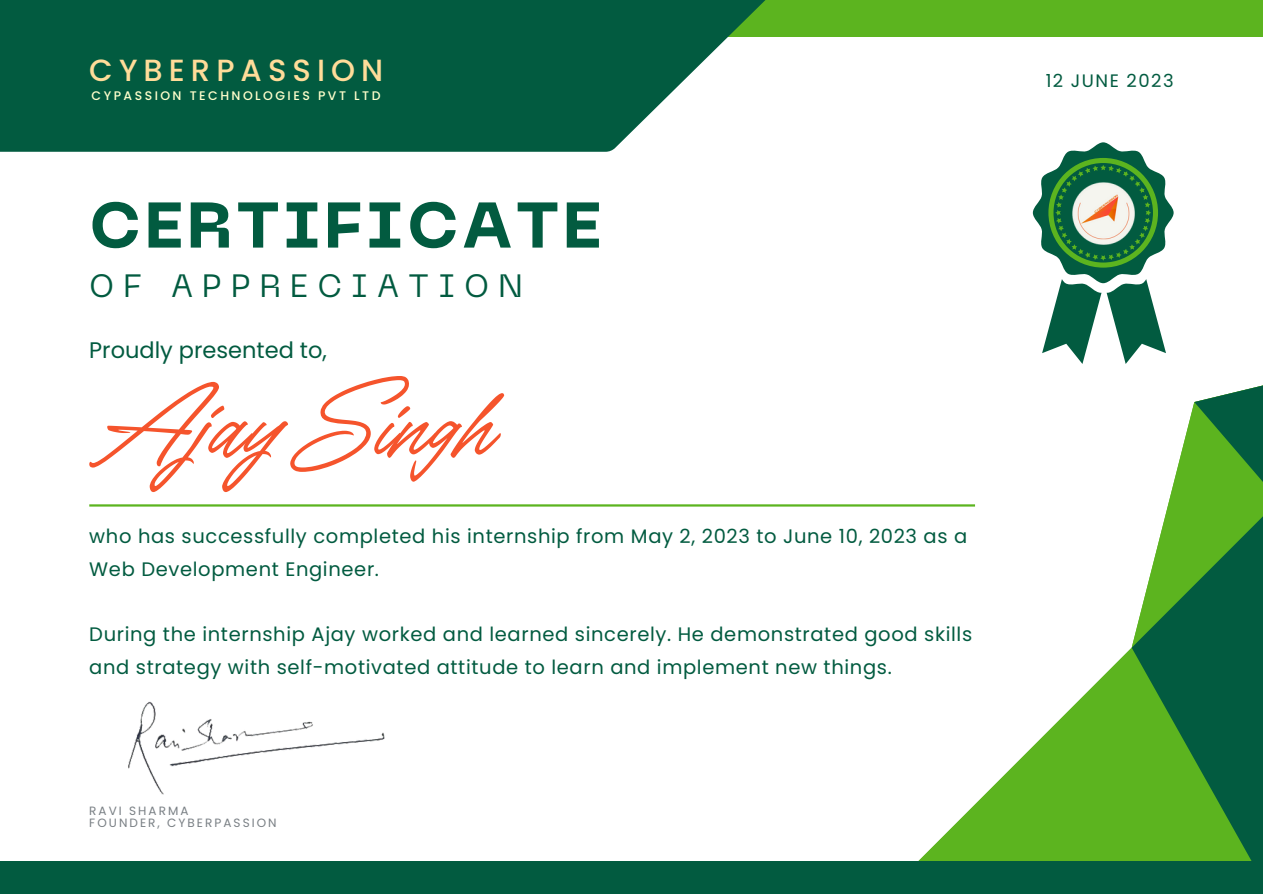
<style>
.page{position:relative;width:1263px;height:894px;background:#fff}
.page>*{position:absolute;margin:0;border:0;box-sizing:border-box;transform-origin:0 0}
.t1{font:79.8px "TY Script";letter-spacing:.015em;color:#f5542c}
.t2{font:800 64.05px "PP Neue Machina";letter-spacing:.055em;color:#025b40}
.t3{font:32.1px "PP Neue Machina";letter-spacing:.28em;color:#025b40}
.t4{font:500 30.6px "Poppins";letter-spacing:.2em;color:#ffdc99}
.t5{font:22.5px "Poppins";color:#025b40}
.t6{font:19.5px/32.7px "Poppins";letter-spacing:.035em;color:#025b40}
.t7{font:18px "Poppins";letter-spacing:.08em;color:#025b40}
.t8{font:500 12.45px "Poppins";letter-spacing:.2em;color:#ffc}
.t9{font:12px "Poppins";letter-spacing:.17em;color:#797f84}
</style>
<div class="page">
<div style="left:0;top:0;width:1263px;height:37px;background:#5cb41f"></div>
<svg style="left:0;top:0;width:765px;height:152px;background:#1a6b52"></svg>
<svg style="left:1169px;top:385px;width:94px;height:115px"></svg>
<svg style="left:918px;top:647px;width:214px;height:214px"></svg>
<svg style="left:1132px;top:500px;width:131px;height:361px;background:#388b3c"></svg>
<div style="left:0;top:861px;width:1263px;height:32px;background:#025b40"></div>
<hr style="left:89px;top:504px;width:886px;height:2px;background:#5cb41f">
<img style="left:128px;top:701px;width:257px;height:94px">
<svg style="left:1033px;top:142px;width:140px;height:222px"></svg>
<img style="left:1069px;top:179px;width:69px;height:69px">
<h5 class="t4" style="left:89px;top:49px;width:296px">CYBERPASSION</h5>
<p class="t8" style="left:92px;top:86px;width:290px">CYPASSION TECHNOLOGIES PVT LTD</p>
<h2 class="t2" style="left:89px;top:200px;width:514px">CERTIFICATE</h2>
<h4 class="t3" style="left:89px;top:273px;width:435px">OF APPRECIATION</h4>
<p class="t5" style="left:89px;top:334px;width:239px">Proudly presented to,</p>
<h1 class="t1" style="left:89px;top:378px;width:403px">Ajay Singh</h1>
<h3 class="t6" style="left:89px;top:520px;width:879px">who has successfully completed his internship from May 2, 2023 to June 10, 2023 as a<br>Web Development Engineer.</h3>
<p class="t6" style="left:89px;top:617px;width:884px">During the internship Ajay worked and learned sincerely. He demonstrated good skills and strategy with self-motivated attitude to learn and implement new things.</p>
<h6 class="t9" style="left:89px;top:801px;width:101px">RAVI SHARMA</h6>
<p class="t9" style="left:89px;top:813px;width:189px">FOUNDER, CYBERPASSION</p>
<p class="t7" style="left:1046px;top:68px;width:129px">12 JUNE 2023</p>
</div>
